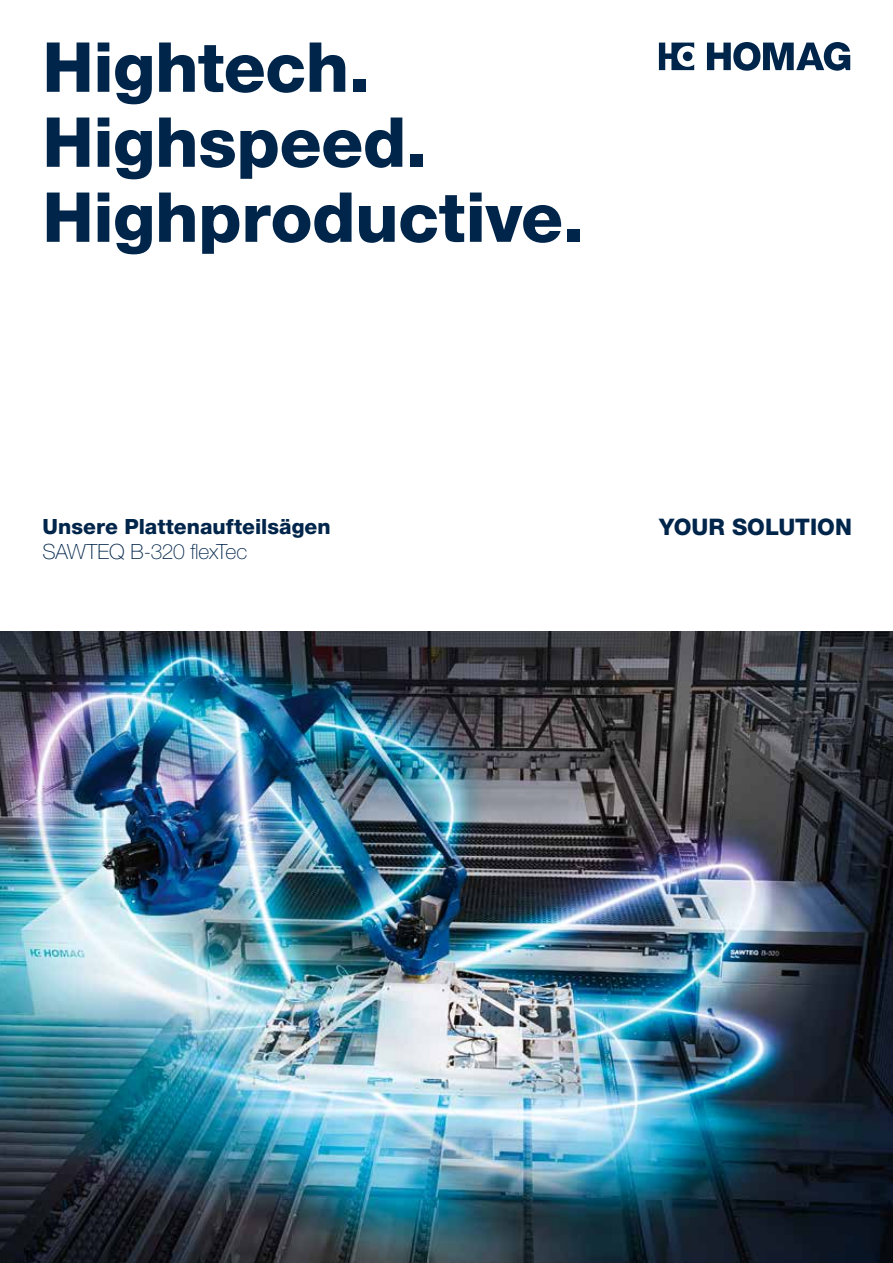
<style>
.page{position:relative;width:893px;height:1263px;background:#fff}
.page>*{position:absolute;margin:0;border:0;box-sizing:border-box;transform-origin:0 0}
.t1{font:800 69px/75px "Helvetica Neue LTW1 G";letter-spacing:-.005em;color:#00254b}
.t2{font:800 22.8px "Helvetica Neue LTW1 G";color:#00254b}
.t3{font:800 21px "Helvetica Neue LTW1 G";color:#00254b}
.t4{font:100 21px "Helvetica Neue LTW1 G";letter-spacing:-.02em;color:#00254b}
</style>
<div class="page">
<img style="left:0;top:631px;width:893px;height:632px">
<svg style="left:707px;top:42px;width:143px;height:29px"></svg>
<svg style="left:659px;top:43px;width:35px;height:27px"></svg>
<p class="t1" style="left:43px;top:30px;width:543px">Hightech.<br>Highspeed.<br>Highproductive.</p>
<p class="t3" style="left:43px;top:514px;width:290px">Unsere Plattenaufteilsägen</p>
<p class="t2" style="left:659px;top:513px;width:194px">YOUR SOLUTION</p>
<p class="t4" style="left:43px;top:539px;width:206px">SAWTEQ B-320 flexTec</p>
</div>
